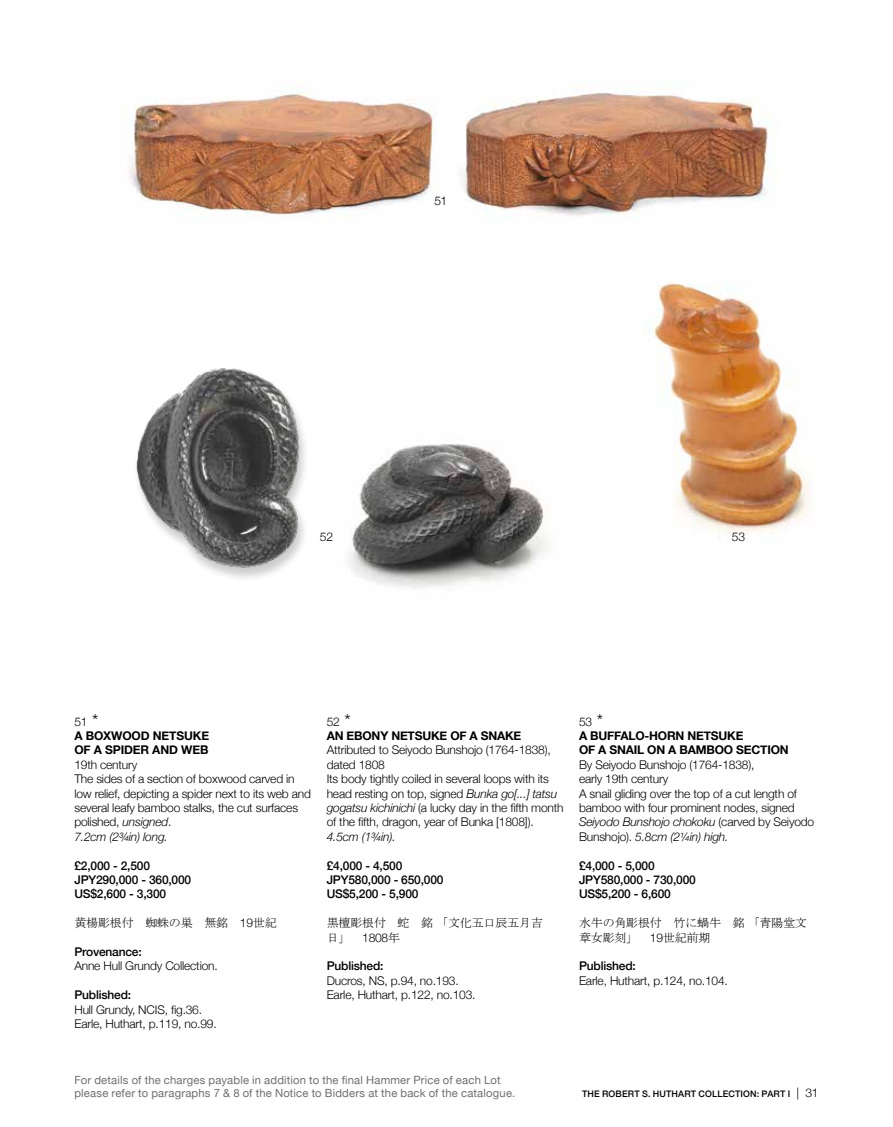
<style>
.page{position:relative;width:893px;height:1127px;background:#fff}
.page>*{position:absolute;margin:0;border:0;box-sizing:border-box;transform-origin:0 0}
.t1{font:300 12px/14.4px "Helvetica Neue";letter-spacing:-.015em;color:#000}
.t2{font:500 12px/14.4px "Helvetica Neue";letter-spacing:-.015em;color:#000}
.t3{font:700 12px/14.4px "Helvetica Neue";letter-spacing:-.015em;color:#000}
.t4{font:12px/14.4px "MS Mincho";letter-spacing:-.015em;color:#000}
.t5{font:italic 300 12px "Helvetica Neue";letter-spacing:-.015em;color:#000}
.t6{font:11.25px/12.8px "Helvetica Neue";letter-spacing:.015em;color:#6f6f6f}
.t7{font:500 9px "Helvetica Neue";letter-spacing:.015em;color:#000}
.s1{font-weight:300}
.s2{font-weight:300;font-size:18px}
.s3{font-style:italic}
.s4{font-family:"Helvetica Neue";font-weight:300}
.s5{font-weight:300;font-size:12px}
</style>
<div class="page">
<img style="left:129px;top:82px;width:307px;height:136px">
<img style="left:461px;top:82px;width:310px;height:137px">
<img style="left:649px;top:283px;width:162px;height:255px">
<img style="left:136px;top:368px;width:169px;height:210px">
<img style="left:348px;top:444px;width:201px;height:144px">
<p class="t1" style="left:435px;top:193px;width:14px">51</p>
<p class="t1" style="left:320px;top:529px;width:15px">52</p>
<p class="t1" style="left:732px;top:529px;width:15px">53</p>
<p class="t3" style="left:74px;top:714px;width:136px"><span class="s1">51</span> <span class="s2">*<br></span>A BOXWOOD NETSUKE<br>OF A SPIDER AND WEB</p>
<p class="t1" style="left:74px;top:756px;width:238px">19th century<br>The sides of a section of boxwood carved in low relief, depicting a spider next to its web and several leafy bamboo stalks, the cut surfaces polished, <span class="s3">unsigned</span>.<br><span class="s3">7.2cm (2¾in) long.</span></p>
<p class="t2" style="left:74px;top:857px;width:118px">£2,000 - 2,500<br>JPY290,000 - 360,000<br>US$2,600 - 3,300</p>
<p class="t4" style="left:74px;top:915px;width:204px">黄楊彫根付　蜘蛛の巣　無銘　<span class="s4">19</span>世紀</p>
<p class="t2" style="left:74px;top:943px;width:69px">Provenance:</p>
<p class="t1" style="left:74px;top:958px;width:145px">Anne Hull Grundy Collection.</p>
<p class="t2" style="left:74px;top:987px;width:58px">Published:</p>
<p class="t1" style="left:74px;top:1001px;width:144px">Hull Grundy, NCIS, fig.36.<br>Earle, Huthart, p.119, no.99.</p>
<p class="t3" style="left:327px;top:714px;width:196px"><span class="s1">52</span> <span class="s2">*<br></span>AN EBONY NETSUKE OF A SNAKE</p>
<p class="t1" style="left:327px;top:742px;width:238px">Attributed to Seiyodo Bunshojo (1764-1838), dated 1808<br>Its body tightly coiled in several loops with its head resting on top, signed <span class="s3">Bunka go[...] tatsu gogatsu kichinichi</span> (a lucky day in the fifth month of the fifth, dragon, year of Bunka [1808]).</p>
<p class="t5" style="left:327px;top:827px;width:70px">4.5cm (1¾in).</p>
<p class="t2" style="left:327px;top:857px;width:118px">£4,000 - 4,500<br>JPY580,000 - 650,000<br>US$5,200 - 5,900</p>
<p class="t4" style="left:327px;top:915px;width:218px">黒檀彫根付　蛇　銘「文化五口辰五月吉日」　<span class="s4">1808</span>年</p>
<p class="t2" style="left:327px;top:958px;width:58px">Published:</p>
<p class="t1" style="left:327px;top:972px;width:150px">Ducros, NS, p.94, no.193.<br>Earle, Huthart, p.122, no.103.</p>
<p class="t3" style="left:579px;top:714px;width:211px"><span class="s1">53</span> <span class="s2">*<br></span>A BUFFALO-HORN NETSUKE<br>OF A SNAIL ON A BAMBOO SECTION</p>
<p class="t1" style="left:579px;top:756px;width:237px">By Seiyodo Bunshojo (1764-1838),<br>early 19th century<br>A snail gliding over the top of a cut length of bamboo with four prominent nodes, signed <span class="s3">Seiyodo Bunshojo chokoku</span> (carved by Seiyodo Bunshojo). <span class="s3">5.8cm (2¼in) high.</span></p>
<p class="t2" style="left:579px;top:857px;width:118px">£4,000 - 5,000<br>JPY580,000 - 730,000<br>US$5,200 - 6,600</p>
<p class="t4" style="left:579px;top:915px;width:229px">水牛の角彫根付　竹に蝸牛　銘「青陽堂文章女彫刻」　<span class="s4">19</span>世紀前期</p>
<p class="t2" style="left:579px;top:958px;width:58px">Published:</p>
<p class="t1" style="left:579px;top:972px;width:150px">Earle, Huthart, p.124, no.104.</p>
<p class="t6" style="left:74px;top:1075px;width:442px">For details of the charges payable in addition to the final Hammer Price of each Lot please refer to paragraphs 7 &amp; 8 of the Notice to Bidders at the back of the catalogue.</p>
<p class="t7" style="left:582px;top:1087px;width:238px">THE ROBERT S. HUTHART COLLECTION: PART I <span class="s5">| 31</span></p>
</div>
